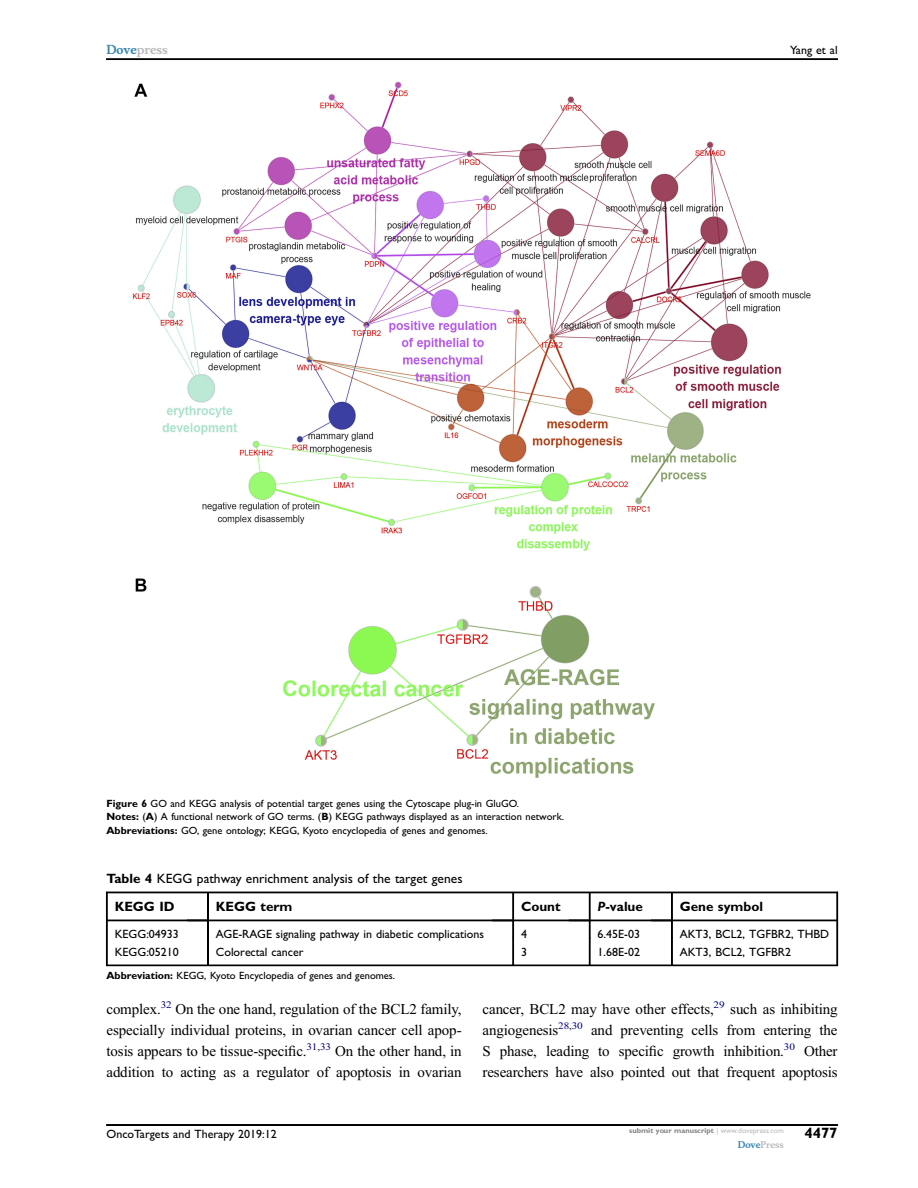
<style>
.page{position:relative;width:918px;height:1188px;background:#fff}
.page>*{position:absolute;margin:0;border:0;box-sizing:border-box;transform-origin:0 0}
.t1{font:15px/21px "Adv OT5843 c 571";letter-spacing:-.01em;color:#000;text-align:justify}
.t2{font:15px "Adv T Tdd 0 b 0455.B";color:#000}
.t3{font:13.5px "Adv TT96740 c 24";color:#000}
.t4{font:13.5px "Adv T Tdd 0 b 0455.B";color:#000}
.t5{font:12px "Adv TT96740 c 24";color:#000}
.t6{font:12px "Adv OT14 f 6 c 37 d";color:#b8babc}
.t7{font:10.5px/13.5px "Adv TT96740 c 24";color:#000}
.t8{font:9px "Adv OT14 f 6 c 37 d";color:#b8babc}
.t9{font:7.5px "Adv T Tdd 0 b 0455.B";color:#808285}
.s1{color:#3785ad}
.s2{font-family:"Adv T Tdd 0 b 0455.B"}
.s3{font-family:"Adv TT842 fe 310.BI"}
.s4{font-family:"Adv OT5843 c 571+fb"}
.s5{font-family:"Adv TT96740 c 24";color:#b8babc}
</style>
<div class="page">
<img style="left:132px;top:82px;width:679px;height:696px">
<svg style="left:106px;top:891px;width:732px;height:75px"></svg>
<hr style="left:106px;top:59px;width:732px;height:1px;background:#000">
<hr style="left:106px;top:1125px;width:732px;height:1px;background:#000">
<p class="t6" style="left:106px;top:44px;width:63px"><span class="s1">Dove</span>press</p>
<p class="t5" style="left:790px;top:45px;width:49px">Yang et al</p>
<p class="t7" style="left:106px;top:797px;width:459px"><span class="s2">Figure 6</span> GO and KEGG analysis of potential target genes using the Cytoscape plug-in GluGO.<br><span class="s2">Notes:</span> (<span class="s2">A</span>) A functional network of GO terms. (<span class="s2">B</span>) KEGG pathways displayed as an interaction network.<br><span class="s2">Abbreviations:</span> GO, gene ontology; KEGG, Kyoto encyclopedia of genes and genomes.</p>
<p class="t3" style="left:106px;top:874px;width:358px"><span class="s2">Table 4</span> KEGG pathway enrichment analysis of the target genes</p>
<p class="t4" style="left:115px;top:902px;width:62px">KEGG ID</p>
<p class="t4" style="left:216px;top:902px;width:78px">KEGG term</p>
<p class="t4" style="left:521px;top:902px;width:41px">Count</p>
<p class="t4" style="left:598px;top:902px;width:47px"><span class="s3">P</span>-value</p>
<p class="t4" style="left:680px;top:902px;width:85px">Gene symbol</p>
<p class="t5" style="left:115px;top:930px;width:66px">KEGG:04933</p>
<p class="t5" style="left:216px;top:930px;width:270px">AGE-RAGE signaling pathway in diabetic complications</p>
<p class="t5" style="left:521px;top:930px;width:7px">4</p>
<p class="t5" style="left:598px;top:930px;width:44px">6.45E-03</p>
<p class="t5" style="left:680px;top:930px;width:151px">AKT3, BCL2, TGFBR2, THBD</p>
<p class="t5" style="left:115px;top:948px;width:66px">KEGG:05210</p>
<p class="t5" style="left:216px;top:948px;width:89px">Colorectal cancer</p>
<p class="t5" style="left:521px;top:948px;width:7px">3</p>
<p class="t5" style="left:598px;top:948px;width:44px">1.68E-02</p>
<p class="t5" style="left:680px;top:948px;width:113px">AKT3, BCL2, TGFBR2</p>
<p class="t7" style="left:106px;top:970px;width:290px"><span class="s2">Abbreviation:</span> KEGG, Kyoto Encyclopedia of genes and genomes.</p>
<p class="t1" style="left:106px;top:1000px;width:357px">complex.<sup>32</sup> On the one hand, regulation of the BCL2 family, especially individual proteins, in ovarian cancer cell apop&shy;tosis appears to be tissue-speci<span class="s4">fi</span>c.<sup>31</sup><sup>,</sup><sup>33</sup> On the other hand, in addition to acting as a regulator of apoptosis in ovarian</p>
<p class="t1" style="left:483px;top:1000px;width:357px">cancer, BCL2 may have other effects,<sup>29</sup> such as inhibiting angiogenesis<sup>28</sup><sup>,</sup><sup>30</sup> and preventing cells from entering the S phase, leading to speci<span class="s4">fi</span>c growth inhibition.<sup>30</sup> Other researchers have also pointed out that frequent apoptosis</p>
<p class="t5" style="left:106px;top:1130px;width:172px">OncoTargets and Therapy 2019:12</p>
<p class="t9" style="left:629px;top:1128px;width:156px">submit your manuscript <span class="s5">| www.dovepress.com</span></p>
<p class="t8" style="left:738px;top:1141px;width:47px"><span class="s1">Dove</span>Press</p>
<p class="t2" style="left:804px;top:1128px;width:35px">4477</p>
</div>
